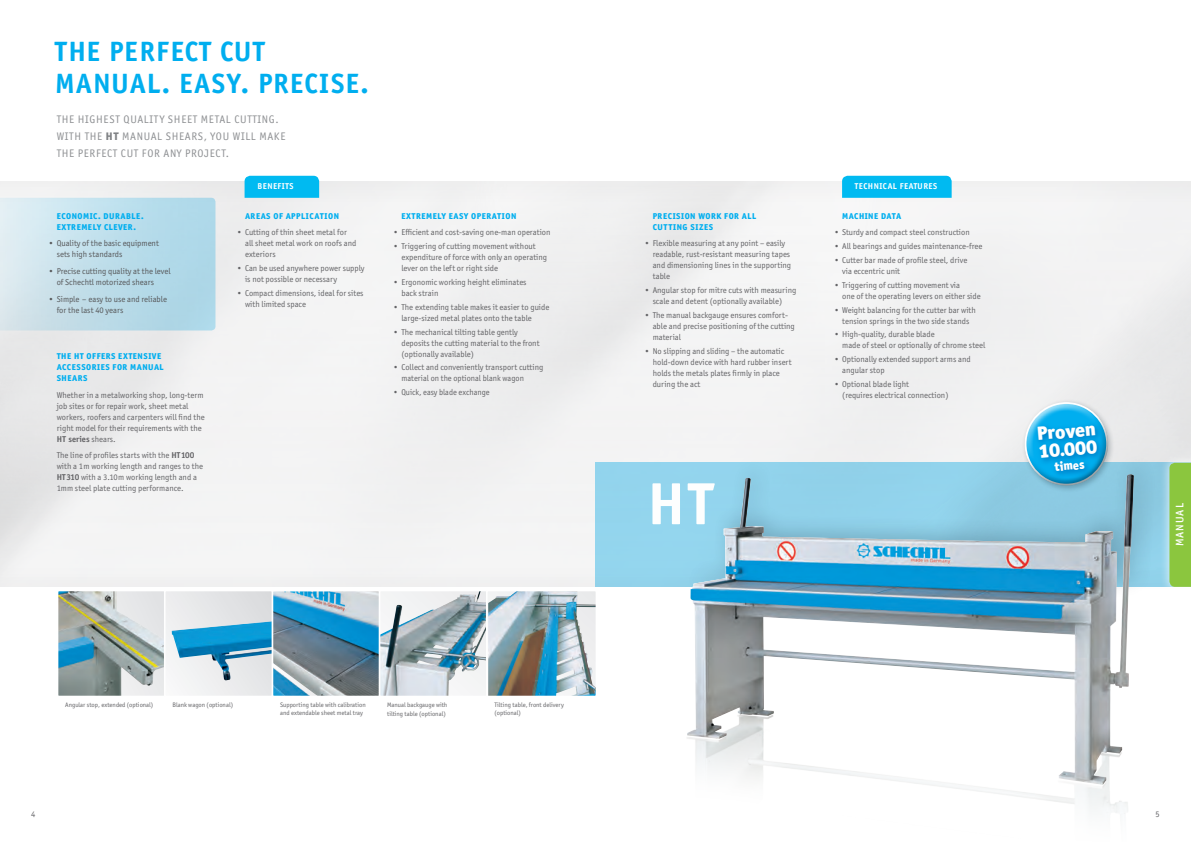
<style>
.page{position:relative;width:1191px;height:842px;background:#fff}
.page>*{position:absolute;margin:0;border:0;box-sizing:border-box;transform-origin:0 0}
.t1{font:700 60px "Officina Sans";color:#fff}
.t2{font:700 28px/32px "Officina San ITC";letter-spacing:.045em;color:#00aeef}
.t3{font:900 19.2px/18px "Officina San ITC";color:#fff}
.t4{font:900 12.8px "Officina San ITC";color:#fff;scale:.92 1}
.t5{font:11px/17px "Officina San ITC";letter-spacing:.06em;color:#8e9093}
.t6{font:500 11px "Officina San ITC";letter-spacing:.1em;color:#fff}
.t7{font:8.5px/11px "Officina San ITC";color:#636366}
.t8{font:800 8.5px/11px "Officina San ITC";letter-spacing:.06em;color:#00aeef}
.t9{font:8.5px/11px "Officina San ITC";color:#57585a}
.t10{font:700 8.5px "Officina San ITC";letter-spacing:.06em;color:#fff}
.t11{font:8.5px "Officina San ITC";color:#636366;scale:.96 1}
.t12{font:6.5px/8px "Officina San ITC";color:#636366}
.s1{font-weight:800;color:#808285}
.s2{font-weight:700}
.s3{font-size:15px}
</style>
<div class="page">
<div style="left:0;top:181px;width:1191px;height:406px;background:#f2f2f2"></div>
<div style="left:595px;top:463px;width:596px;height:124px;background:#93d5ed"></div>
<img style="left:275px;top:593px;width:102px;height:101px">
<div style="left:272px;top:590px;width:108px;height:107px;border:2px solid #fff"></div>
<img style="left:60px;top:593px;width:102px;height:101px">
<div style="left:57px;top:590px;width:108px;height:107px;border:2px solid #fff"></div>
<svg style="left:382px;top:593px;width:102px;height:101px"></svg>
<div style="left:379px;top:590px;width:108px;height:107px;border:2px solid #fff"></div>
<div style="left:165px;top:590px;width:107px;height:106px;background:linear-gradient(to right,#f2f2f3,#dddee0)"></div>
<img style="left:172px;top:621px;width:98px;height:59px">
<div style="left:164px;top:590px;width:109px;height:107px;border:2px solid #fff"></div>
<img style="left:489px;top:593px;width:105px;height:101px">
<div style="left:486px;top:590px;width:111px;height:107px;border:2px solid #fff"></div>
<svg style="left:0;top:198px;width:215px;height:132px;background:#c0deea"></svg>
<div style="left:244px;top:176px;width:75px;height:22px;background:#00baf1"></div>
<div style="left:1159px;top:453px;width:32px;height:143px;background:#fff;opacity:.75"></div>
<div style="left:1169px;top:463px;width:22px;height:124px;background:#8bc63e"></div>
<div style="left:842px;top:176px;width:109px;height:22px;background:#00baf1"></div>
<div style="left:1021px;top:399px;width:94px;height:94px;background:#011622;opacity:.25"></div>
<div style="left:1023px;top:400px;width:85px;height:64px;background:#fff;opacity:.75"></div>
<div style="left:1023px;top:415px;width:85px;height:71px;background:#75838a;opacity:.75"></div>
<svg style="left:1034px;top:422px;width:70px;height:29px;background:#029bde"></svg>
<div style="left:682px;top:451px;width:475px;height:149px;background:#011622;opacity:.2"></div>
<img style="left:687px;top:474px;width:446px;height:311px">
<h2 class="t2" style="left:55px;top:35px;width:315px">THE PERFECT CUT<br>MANUAL. EASY. PRECISE.</h2>
<p class="t5" style="left:57px;top:110px;width:230px">THE HIGHEST QUALITY SHEET METAL CUTTING.<br>WITH THE <span class="s1">HT</span> MANUAL SHEARS, YOU WILL MAKE<br>THE PERFECT CUT FOR ANY PROJECT.</p>
<p class="t8" style="left:57px;top:210px;width:88px">ECONOMIC. DURABLE.<br>EXTREMELY CLEVER.</p>
<p class="t9" style="left:57px;top:238px;width:104px;text-indent:-8px">• Quality of the basic equipment sets high standards</p>
<p class="t9" style="left:57px;top:265px;width:115px;text-indent:-8px">• Precise cutting quality at the level of Schechtl motorized shears</p>
<p class="t9" style="left:57px;top:293px;width:112px;text-indent:-8px">• Simple – easy to use and reliable for the last 40 years</p>
<p class="t8" style="left:57px;top:350px;width:109px">THE HT OFFERS EXTENSIVE<br>ACCESSORIES FOR MANUAL<br>SHEARS</p>
<p class="t7" style="left:57px;top:389px;width:149px">Whether in a metalworking shop, long-term job sites or for repair work, sheet metal workers, roofers and carpenters will find the right model for their requirements with the <span class="s2">HT series</span> shears.</p>
<p class="t7" style="left:57px;top:450px;width:148px">The line of profiles starts with the <span class="s2">HT100 </span>with a 1m working length and ranges to the <span class="s2">HT310</span> with a 3.10m working length and a 1mm steel plate cutting performance.</p>
<p class="t10" style="left:257px;top:181px;width:38px">BENEFITS</p>
<p class="t8" style="left:245px;top:210px;width:95px">AREAS OF APPLICATION</p>
<p class="t7" style="left:245px;top:227px;width:113px;text-indent:-8px">• Cutting of thin sheet metal for all sheet metal work on roofs and exteriors</p>
<p class="t7" style="left:245px;top:263px;width:121px;text-indent:-8px">• Can be used anywhere power supply is not possible or necessary</p>
<p class="t7" style="left:245px;top:287px;width:120px;text-indent:-8px">• Compact dimensions, ideal for sites with limited space</p>
<p class="t8" style="left:401px;top:210px;width:116px">EXTREMELY EASY OPERATION</p>
<p class="t7" style="left:393px;top:227px;width:159px">• Efficient and cost-saving one-man operation</p>
<p class="t7" style="left:401px;top:241px;width:147px;text-indent:-8px">• Triggering of cutting movement without expenditure of force with only an operating lever on the left or right side</p>
<p class="t7" style="left:401px;top:276px;width:127px;text-indent:-8px">• Ergonomic working height eliminates back strain</p>
<p class="t7" style="left:401px;top:301px;width:149px;text-indent:-8px">• The extending table makes it easier to guide large-sized metal plates onto the table</p>
<p class="t7" style="left:401px;top:326px;width:140px;text-indent:-8px">• The mechanical tilting table gently deposits the cutting material to the front (optionally available)</p>
<p class="t7" style="left:401px;top:362px;width:143px;text-indent:-9px">• Collect and conveniently transport cutting material on the optional blank wagon</p>
<p class="t11" style="left:393px;top:387px;width:102px">• Quick, easy blade exchange</p>
<p class="t8" style="left:652px;top:210px;width:105px">PRECISION WORK FOR ALL<br>CUTTING SIZES</p>
<p class="t7" style="left:652px;top:238px;width:140px;text-indent:-8px">• Flexible measuring at any point – easily readable, rust-resistant measuring tapes and dimensioning lines in the supporting table</p>
<p class="t7" style="left:652px;top:285px;width:145px;text-indent:-8px">• Angular stop for mitre cuts with measuring scale and detent (optionally available)</p>
<p class="t7" style="left:652px;top:309px;width:144px;text-indent:-8px">• The manual backgauge ensures comfort&shy;able and precise positioning of the cutting material</p>
<p class="t7" style="left:652px;top:345px;width:140px;text-indent:-8px">• No slipping and sliding – the automatic hold-down device with hard rubber insert holds the metals plates firmly in place during the act</p>
<h1 class="t1" style="left:647px;top:467px;width:67px">HT</h1>
<p class="t10" style="left:855px;top:181px;width:84px">TECHNICAL FEATURES</p>
<p class="t8" style="left:842px;top:210px;width:60px">MACHINE DATA</p>
<p class="t7" style="left:833px;top:227px;width:137px">• Sturdy and compact steel construction</p>
<p class="t7" style="left:833px;top:241px;width:150px">• All bearings and guides maintenance-free</p>
<p class="t7" style="left:842px;top:254px;width:127px;text-indent:-8px">• Cutter bar made of profile steel, drive via eccentric unit</p>
<p class="t7" style="left:842px;top:279px;width:140px;text-indent:-8px">• Triggering of cutting movement via<br>one of the operating levers on either side</p>
<p class="t7" style="left:833px;top:304px;width:144px;text-align:center">• Weight balancing for the cutter bar with tension springs in the two side stands</p>
<p class="t7" style="left:842px;top:329px;width:145px;text-indent:-8px">• High-quality, durable blade<br>made of steel or optionally of chrome steel</p>
<p class="t7" style="left:842px;top:354px;width:130px;text-indent:-8px">• Optionally extended support arms and angular stop</p>
<p class="t7" style="left:842px;top:379px;width:108px;text-indent:-8px">• Optional blade light<br>(requires electrical connection)</p>
<h3 class="t3" style="left:1036px;top:424px;width:60px;rotate:-5deg">Proven<br>10<span class="s3">.</span>000</h3>
<h3 class="t4" style="left:1053px;top:458px;width:34px;rotate:-5deg">times</h3>
<p class="t6" style="left:1173px;top:546px;width:44px;rotate:-90deg">MANUAL</p>
<p class="t12" style="left:65px;top:700px;width:90px">Angular stop, extended (optional)</p>
<p class="t12" style="left:172px;top:700px;width:62px">Blank wagon (optional)</p>
<p class="t12" style="left:280px;top:700px;width:87px">Supporting table with calibration and extendable sheet metal tray</p>
<p class="t12" style="left:387px;top:700px;width:62px;line-height:9px">Manual backgauge with tilting table (optional)</p>
<p class="t12" style="left:494px;top:700px;width:71px">Tilting table, front delivery (optional)</p>
<p class="t7" style="left:31px;top:809px;width:6px">4</p>
<p class="t7" style="left:1155px;top:809px;width:6px">5</p>
</div>
